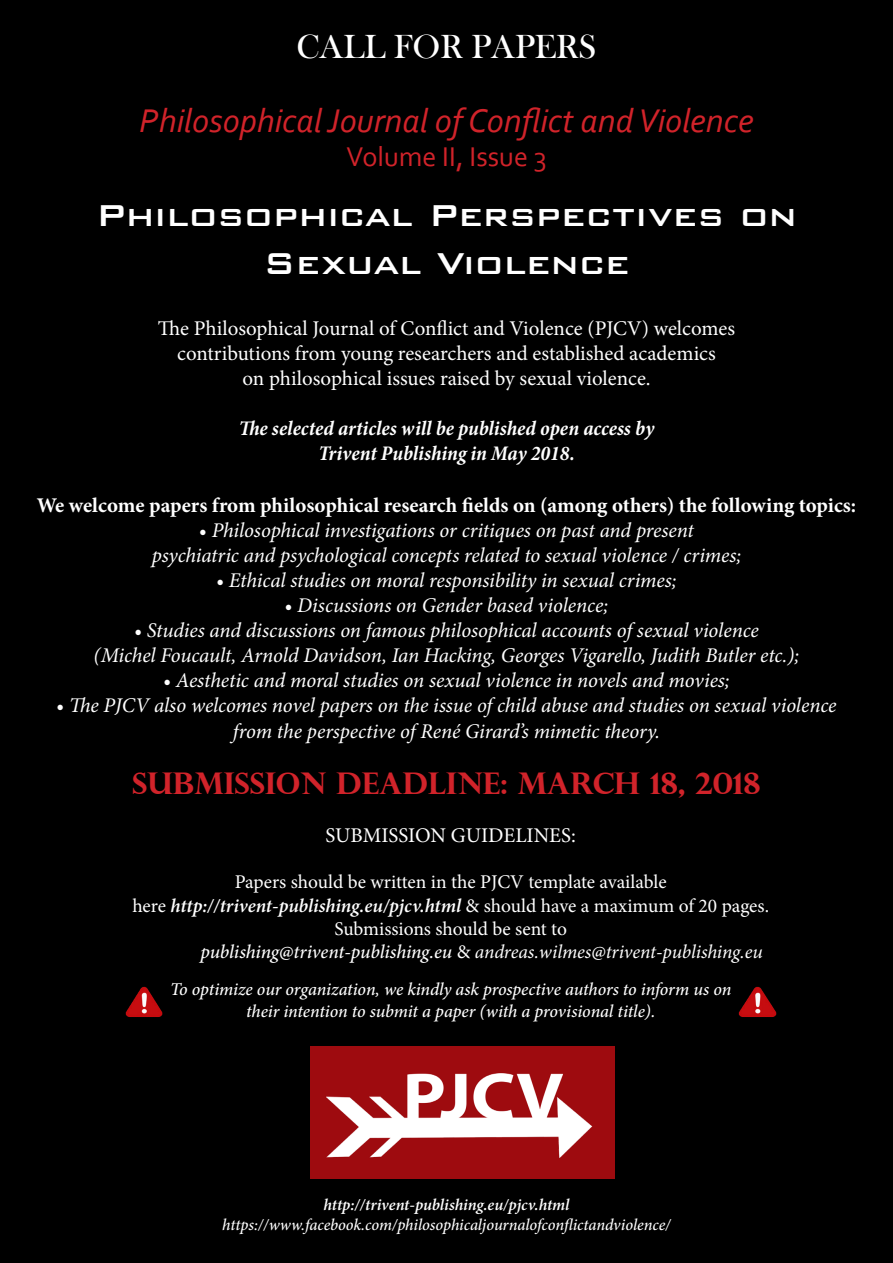
<style>
.page{position:relative;width:893px;height:1263px;background:#000}
.page>*{position:absolute;margin:0;border:0;box-sizing:border-box;transform-origin:0 0}
.t1{font:500 40.35px "Bank Gothic BT";color:#fff}
.t2{font:italic 34.35px "Corbel";color:#d1232a}
.t3{font:34.35px "Bask Old Face";color:#fff}
.t4{font:700 29.85px "Perpetua Titling";color:#d1232a}
.t5{font:28.35px "Corbel";color:#d1232a}
.t6{font:italic 20.85px "Minion Pro";letter-spacing:-.005em;color:#fff}
.t7{font:20.85px "Minion Pro";color:#fff}
.t8{font:700 20.85px "Minion Pro";color:#fff}
.t9{font:italic 700 condensed 20.85px "Minion Pro";color:#fff}
.t10{font:19.5px "Minion Pro";letter-spacing:-.005em;color:#fff}
.t11{font:italic 600 19.5px "Minion Pro";letter-spacing:-.005em;color:#fff}
.t12{font:italic 19.5px "Minion Pro";letter-spacing:-.01em;color:#fff}
.t13{font:italic 500 18px/21.6px "Minion Pro";letter-spacing:-.01em;color:#fff;text-align:center}
.t14{font:italic 500 16.5px "Minion Pro";letter-spacing:-.005em;color:#fff}
.t15{font:italic 600 16.5px "Minion Pro";letter-spacing:-.005em;color:#fff}
.s1{font-weight:400;font-style:normal}
.s2{font-weight:500}
.s3{font-style:normal}
</style>
<div class="page">
<img style="left:310px;top:1047px;width:304px;height:131px">
<img style="left:125px;top:986px;width:38px;height:31px">
<img style="left:738px;top:986px;width:39px;height:31px">
<p class="t3" style="left:297px;top:28px;width:301px">CALL FOR PAPERS</p>
<p class="t2" style="left:139px;top:99px;width:616px">Philosophical Journal of Conflict and Violence</p>
<p class="t5" style="left:346px;top:139px;width:202px">Volume II, Issue 3</p>
<p class="t1" style="left:96px;top:193px;width:703px">Philosophical Perspectives on</p>
<p class="t1" style="left:263px;top:241px;width:368px">Sexual Violence</p>
<p class="t7" style="left:158px;top:314px;width:579px">The Philosophical Journal of Conflict and Violence (PJCV) welcomes</p>
<p class="t7" style="left:177px;top:339px;width:540px">contributions from young researchers and established academics</p>
<p class="t7" style="left:242px;top:364px;width:410px">on philosophical issues raised by sexual violence.</p>
<p class="t9" style="left:239px;top:414px;width:417px">The selected articles will be published open access by</p>
<p class="t9" style="left:318px;top:439px;width:258px">Trivent Publishing in May 2018.</p>
<p class="t8" style="left:37px;top:490px;width:821px">We welcome papers from philosophical research fields on (among others) the following topics:</p>
<p class="t6" style="left:199px;top:516px;width:496px">• Philosophical investigations or critiques on past and present</p>
<p class="t6" style="left:152px;top:541px;width:591px">psychiatric and psychological concepts related to sexual violence / crimes;</p>
<p class="t6" style="left:216px;top:566px;width:462px">• Ethical studies on moral responsibility in sexual crimes;</p>
<p class="t6" style="left:285px;top:591px;width:325px">• Discussions on Gender based violence;</p>
<p class="t6" style="left:134px;top:616px;width:626px">• Studies and discussions on famous philosophical accounts of sexual violence</p>
<p class="t6" style="left:94px;top:641px;width:707px">(Michel Foucault, Arnold Davidson, Ian Hacking, Georges Vigarello, Judith Butler etc.);</p>
<p class="t6" style="left:163px;top:666px;width:568px">• Aesthetic and moral studies on sexual violence in novels and movies;</p>
<p class="t6" style="left:56px;top:691px;width:782px">• The PJCV also welcomes novel papers on the issue of child abuse and studies on sexual violence</p>
<p class="t6" style="left:233px;top:717px;width:428px">from the perspective of René Girard’s mimetic theory.</p>
<p class="t4" style="left:132px;top:765px;width:630px">SUBMISSION DEADLINE: MARCH 18, 2018</p>
<p class="t7" style="left:326px;top:821px;width:252px">SUBMISSION GUIDELINES:</p>
<p class="t10" style="left:235px;top:869px;width:433px">Papers should be written in the PJCV template available</p>
<p class="t11" style="left:132px;top:892px;width:638px"><span class="s1">here</span> http://trivent-publishing.eu/pjcv.html <span class="s1">&amp; should have a maximum of 20 pages.</span></p>
<p class="t10" style="left:334px;top:916px;width:234px">Submissions should be sent to</p>
<p class="t12" style="left:200px;top:939px;width:564px"><span class="s2">publishing@trivent-publishing.eu</span> <span class="s3">&amp;</span> andreas.wilmes@trivent-publishing.eu</p>
<p class="t13" style="left:170px;top:978px;width:563px">To optimize our organization, we kindly ask prospective authors to inform us on their intention to submit a paper (with a provisional title).</p>
<p class="t15" style="left:323px;top:1193px;width:247px">http://trivent-publishing.eu/pjcv.html</p>
<p class="t14" style="left:222px;top:1213px;width:450px">https://www.facebook.com/philosophicaljournalofconflictandviolence/</p>
</div>
